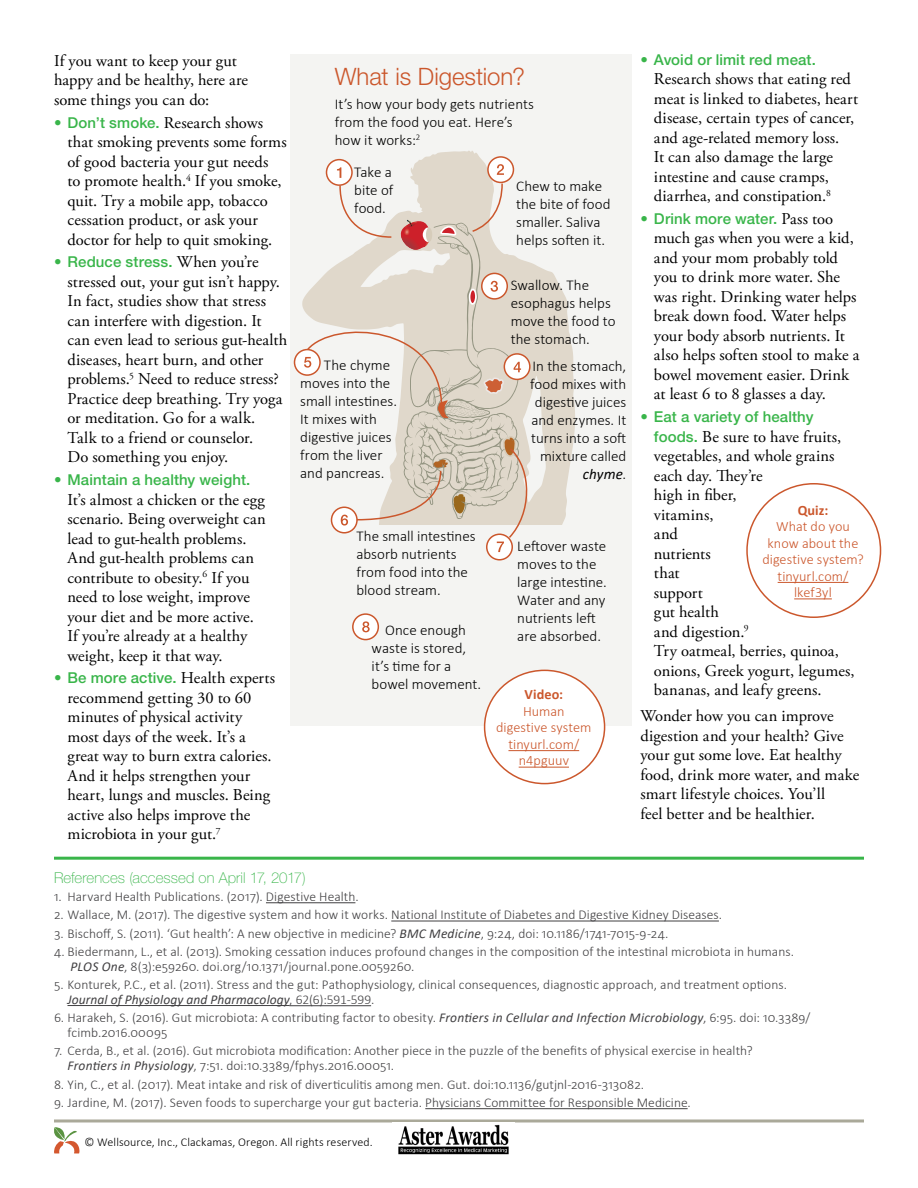
<style>
.page{position:relative;width:918px;height:1188px;background:#fff}
.page>*{position:absolute;margin:0;border:0;box-sizing:border-box;transform-origin:0 0}
.t1{font:300 24px "Helvetica Neue LT Std";letter-spacing:-.005em;color:#cb572c}
.t2{font:16.5px/19.5px "Adobe Garamond Pro";letter-spacing:.005em;color:#000}
.t3{font:300 15px/18px "Calibri";color:#000}
.t4{font:500 15px "Helvetica Neue LT Std";letter-spacing:.005em;color:#39b54a}
.t5{font:100 15px "Helvetica Neue LT Std";letter-spacing:.005em;color:#39b54a}
.t6{font:300 14.25px/16.5px "Calibri";letter-spacing:.005em;color:#cb572c;text-align:center}
.t7{font:700 14.25px "Calibri";letter-spacing:.01em;color:#cb572c}
.t8{font:300 13.5px/15px "Calibri";letter-spacing:.005em;color:#414042}
.t9{font:300 12px "Calibri";letter-spacing:.01em;color:#000}
.s1{font-family:"Helvetica Neue LT Std";font-weight:500;font-size:15px;color:#39b54a}
.s2{font-family:"Adobe Garamond Pro";font-weight:400;font-size:16.5px;color:#000}
.s3{font-weight:400;font-style:italic}
</style>
<div class="page">
<div style="left:290px;top:55px;width:342px;height:671px;background:#f4f4f2"></div>
<svg style="left:302px;top:151px;width:273px;height:374px"></svg>
<svg style="left:54px;top:1127px;width:25px;height:26px"></svg>
<hr style="left:54px;top:1119px;width:810px;height:3px;background:#aaa999">
<hr style="left:54px;top:857px;width:810px;height:3px;background:#39b54a">
<hr style="left:778px;top:582px;width:70px;height:1px;background:#cb572c">
<hr style="left:794px;top:599px;width:38px;height:1px;background:#cb572c">
<img style="left:398px;top:1124px;width:111px;height:31px">
<div style="left:485px;top:670px;width:120px;height:114px;background:#fff;border-radius:50%"></div>
<hr style="left:508px;top:750px;width:71px;height:1px;background:#cb572c">
<hr style="left:519px;top:767px;width:50px;height:1px;background:#cb572c">
<div style="left:484px;top:670px;width:121px;height:114px;border:2px solid #cb572c;border-radius:50%"></div>
<hr style="left:266px;top:902px;width:89px;height:1px;background:#414042">
<hr style="left:391px;top:921px;width:328px;height:1px;background:#414042">
<hr style="left:68px;top:1005px;width:221px;height:1px;background:#414042">
<hr style="left:289px;top:1005px;width:82px;height:1px;background:#414042">
<hr style="left:425px;top:1108px;width:263px;height:1px;background:#414042">
<svg style="left:327px;top:160px;width:25px;height:25px"></svg>
<div style="left:326px;top:159px;width:27px;height:27px;border:2px solid #cb572c;border-radius:50%"></div>
<div style="left:295px;top:350px;width:25px;height:25px;background:#fff;border-radius:50%"></div>
<div style="left:294px;top:349px;width:27px;height:27px;border:2px solid #cb572c;border-radius:50%"></div>
<svg style="left:487px;top:534px;width:25px;height:26px"></svg>
<div style="left:486px;top:534px;width:27px;height:27px;border:2px solid #cb572c;border-radius:50%"></div>
<div style="left:353px;top:614px;width:25px;height:26px;background:#fff;border-radius:50%"></div>
<div style="left:352px;top:613px;width:27px;height:27px;border:2px solid #cb572c;border-radius:50%"></div>
<svg style="left:488px;top:157px;width:25px;height:25px"></svg>
<div style="left:487px;top:156px;width:27px;height:27px;border:2px solid #cb572c;border-radius:50%"></div>
<svg style="left:304px;top:164px;width:229px;height:388px"></svg>
<svg style="left:362px;top:621px;width:8px;height:11px"></svg>
<p class="t2" style="left:54px;top:52px;width:196px">If you want to keep your gut happy and be healthy, here are some things you can do:</p>
<p class="t2" style="left:68px;top:113px;width:221px;text-indent:-14px"><span class="s1">• Don’t smoke.</span> Research shows that smoking prevents some forms of good bacteria your gut needs<br>to promote health.<sup>4</sup> If you smoke, quit. Try a mobile app, tobacco cessation product, or ask your doctor for help to quit smoking.</p>
<p class="t4" style="left:54px;top:253px;width:206px">• Reduce stress. <span class="s2">When you’re</span></p>
<p class="t2" style="left:67px;top:273px;width:221px">stressed out, your gut isn’t happy.<br>In fact, studies show that stress can interfere with digestion. It can even lead to serious gut-health diseases, heart burn, and other problems.<sup>5</sup> Need to reduce stress?<br>Practice deep breathing. Try yoga or meditation. Go for a walk.<br>Talk to a friend or counselor.<br>Do something you enjoy.</p>
<p class="t4" style="left:54px;top:471px;width:198px">• Maintain a healthy weight.</p>
<p class="t2" style="left:68px;top:490px;width:200px">It’s almost a chicken or the egg scenario. Being overweight can lead to gut-health problems.<br>And gut-health problems can contribute to obesity.<sup>6</sup> If you need to lose weight, improve your diet and be more active.<br>If you’re already at a healthy weight, keep it that way.</p>
<p class="t4" style="left:54px;top:669px;width:223px">• Be more active. <span class="s2">Health experts</span></p>
<p class="t2" style="left:68px;top:689px;width:206px">recommend getting 30 to 60 minutes of physical activity most days of the week. It’s a great way to burn extra calories.<br>And it helps strengthen your heart, lungs and muscles. Being active also helps improve the microbiota in your gut.<sup>7</sup></p>
<p class="t7" style="left:524px;top:685px;width:40px">Video:</p>
<h1 class="t1" style="left:335px;top:61px;width:192px">What is Digestion?</h1>
<p class="t3" style="left:335px;top:95px;width:201px">It’s how your body gets nutrients from the food you eat. Here’s how it works:<sup>2</sup></p>
<p class="t3" style="left:354px;top:163px;width:41px;text-align:justify">Take a bite of food.</p>
<p class="t3" style="left:516px;top:176px;width:96px">Chew to make the bite of food smaller. Saliva helps soften it.</p>
<p class="t3" style="left:511px;top:276px;width:106px">Swallow. The esophagus helps move the food to the stomach.</p>
<p class="t3" style="left:300px;top:356px;width:98px;text-indent:24px">The chyme moves into the small intestines.<br>It mixes with digestive juices from the liver and pancreas.</p>
<p class="t3" style="left:530px;top:357px;width:98px;text-align:right">In the stomach, food mixes with digestive juices and enzymes. It turns into a soft mixture called <span class="s3">chyme</span>.</p>
<p class="t3" style="left:356px;top:527px;width:121px">The small intestines absorb nutrients from food into the blood stream.</p>
<p class="t3" style="left:517px;top:537px;width:91px">Leftover waste moves to the large intestine.<br>Water and any nutrients left are absorbed.</p>
<p class="t3" style="left:372px;top:620px;width:111px;text-indent:14px">Once enough waste is stored, it’s time for a bowel movement.</p>
<p class="t6" style="left:496px;top:703px;width:97px">Human digestive system tinyurl.com/ n4pguuv</p>
<p class="t4" style="left:640px;top:50px;width:177px">• Avoid or limit red meat.</p>
<p class="t2" style="left:654px;top:70px;width:206px">Research shows that eating red meat is linked to diabetes, heart disease, certain types of cancer, and age-related memory loss.<br>It can also damage the large intestine and cause cramps, diarrhea, and constipation.<sup>8</sup></p>
<p class="t4" style="left:640px;top:210px;width:194px">• Drink more water. <span class="s2">Pass too</span></p>
<p class="t2" style="left:654px;top:229px;width:207px">much gas when you were a kid, and your mom probably told you to drink more water. She was right. Drinking water helps break down food. Water helps your body absorb nutrients. It also helps soften stool to make a bowel movement easier. Drink at least 6 to 8 glasses a day.</p>
<p class="t4" style="left:640px;top:408px;width:175px">• Eat a variety of healthy</p>
<p class="t2" style="left:654px;top:427px;width:202px"><span class="s1">foods.</span> Be sure to have fruits, vegetables, and whole grains each day. They’re<br>high in fiber,<br>vitamins,<br>and<br>nutrients<br>that<br>support<br>gut health<br>and digestion.<sup>9<br></sup>Try oatmeal, berries, quinoa, onions, Greek yogurt, legumes, bananas, and leafy greens.</p>
<p class="t2" style="left:640px;top:707px;width:220px">Wonder how you can improve digestion and your health? Give your gut some love. Eat healthy food, drink more water, and make smart lifestyle choices. You’ll<br>feel better and be healthier.</p>
<p class="t7" style="left:798px;top:500px;width:32px">Quiz:</p>
<p class="t6" style="left:762px;top:518px;width:103px">What do you know about the digestive system? tinyurl.com/ lkef3yl</p>
<p class="t5" style="left:54px;top:869px;width:253px">References (accessed on April 17, 2017)</p>
<p class="t8" style="left:54px;top:889px;width:306px">1. Harvard Health Publications. (2017). Digestive Health.</p>
<p class="t8" style="left:54px;top:907px;width:670px">2. Wallace, M. (2017). The digestive system and how it works. National Institute of Diabetes and Digestive Kidney Diseases.</p>
<p class="t8" style="left:54px;top:925px;width:616px">3. Bischoff, S. (2011). ‘Gut health’: A new objective in medicine? <span class="s3">BMC Medicine</span>, 9:24, doi: 10.1186/1741-7015-9-24.</p>
<p class="t8" style="left:71px;top:944px;width:725px;text-indent:-17px">4. Biedermann, L., et al. (2013). Smoking cessation induces profound changes in the composition of the intestinal microbiota in humans.<br><span class="s3">PLOS One</span>, 8(3):e59260. doi.org/10.1371/journal.pone.0059260.</p>
<p class="t8" style="left:68px;top:977px;width:721px;text-indent:-14px">5. Konturek, P.C., et al. (2011). Stress and the gut: Pathophysiology, clinical consequences, diagnostic approach, and treatment options.<br><span class="s3">Journal of Physiology and Pharmacology</span>, 62(6):591-599.</p>
<p class="t8" style="left:68px;top:1010px;width:745px;text-indent:-14px">6. Harakeh, S. (2016). Gut microbiota: A contributing factor to obesity. <span class="s3">Frontiers in Cellular and Infection Microbiology</span>, 6:95. doi: 10.3389/ fcimb.2016.00095</p>
<p class="t8" style="left:68px;top:1043px;width:687px;text-indent:-14px">7. Cerda, B., et al. (2016). Gut microbiota modification: Another piece in the puzzle of the benefits of physical exercise in health?<br><span class="s3">Frontiers in Physiology</span>, 7:51. doi:10.3389/fphys.2016.00051.</p>
<p class="t8" style="left:54px;top:1077px;width:592px">8. Yin, C., et al. (2017). Meat intake and risk of diverticulitis among men. Gut. doi:10.1136/gutjnl-2016-313082.</p>
<p class="t8" style="left:54px;top:1095px;width:638px">9. Jardine, M. (2017). Seven foods to supercharge your gut bacteria. Physicians Committee for Responsible Medicine.</p>
<p class="t9" style="left:84px;top:1134px;width:290px">© Wellsource, Inc., Clackamas, Oregon. All rights reserved.</p>
</div>
